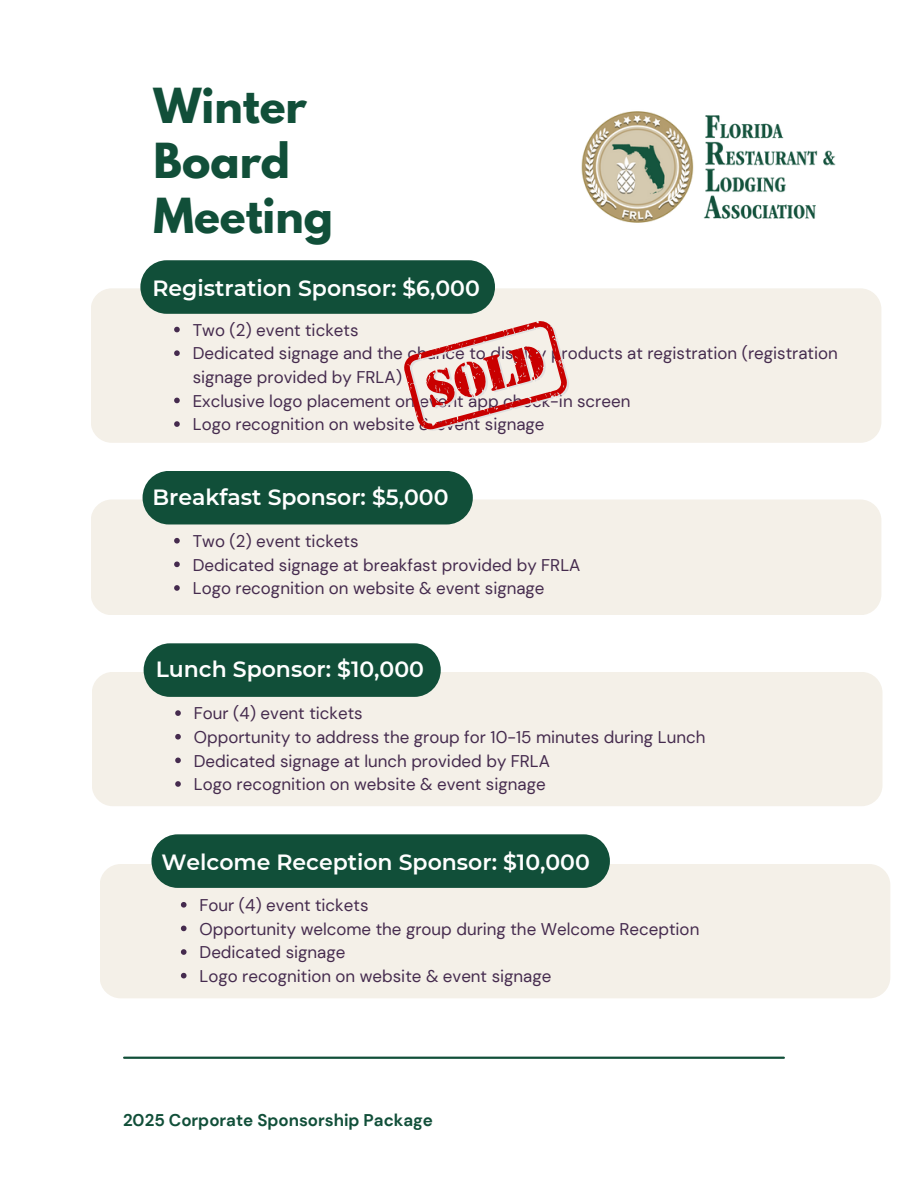
<style>
.page{position:relative;width:918px;height:1188px;background:#fff}
.page>*{position:absolute;margin:0;border:0;box-sizing:border-box;transform-origin:0 0}
.t1{font:700 42.9px/55.2px "League Spartan";color:#114f39}
.t2{font:600 22.05px "Montserrat";color:#fff}
.t3{font:16.95px/23.7px "DM Sans";color:#452b4e}
.t4{font:700 16.95px "DM Sans";color:#114f39}
</style>
<div class="page">
<img style="left:581px;top:111px;width:255px;height:112px">
<hr style="left:124px;top:1057px;width:660px;height:2px;background:#114f39">
<div style="left:91px;top:288px;width:790px;height:155px;background:#f4f0e8;border-radius:21px"></div>
<div style="left:140px;top:260px;width:355px;height:54px;background:#114f39;border-radius:27px"></div>
<div style="left:91px;top:500px;width:790px;height:115px;background:#f4f0e8;border-radius:21px"></div>
<div style="left:143px;top:471px;width:330px;height:53px;background:#114f39;border-radius:27px"></div>
<svg style="left:174px;top:538px;width:6px;height:6px"></svg>
<svg style="left:174px;top:562px;width:6px;height:5px"></svg>
<svg style="left:174px;top:585px;width:6px;height:6px"></svg>
<div style="left:92px;top:672px;width:791px;height:134px;background:#f4f0e8;border-radius:21px"></div>
<div style="left:144px;top:643px;width:297px;height:54px;background:#114f39;border-radius:27px"></div>
<div style="left:100px;top:864px;width:790px;height:134px;background:#f4f0e8;border-radius:21px"></div>
<div style="left:151px;top:834px;width:459px;height:54px;background:#114f39;border-radius:27px"></div>
<svg style="left:181px;top:902px;width:6px;height:6px"></svg>
<svg style="left:181px;top:926px;width:6px;height:5px"></svg>
<svg style="left:181px;top:949px;width:6px;height:6px"></svg>
<svg style="left:181px;top:973px;width:6px;height:5px"></svg>
<svg style="left:174px;top:327px;width:6px;height:5px"></svg>
<svg style="left:174px;top:350px;width:6px;height:6px"></svg>
<svg style="left:174px;top:398px;width:6px;height:5px"></svg>
<svg style="left:174px;top:421px;width:6px;height:6px"></svg>
<svg style="left:404px;top:321px;width:165px;height:110px"></svg>
<svg style="left:175px;top:710px;width:6px;height:6px"></svg>
<svg style="left:175px;top:734px;width:6px;height:6px"></svg>
<svg style="left:175px;top:758px;width:6px;height:5px"></svg>
<svg style="left:175px;top:781px;width:6px;height:6px"></svg>
<p class="t1" style="left:154px;top:83px;width:181px">Winter<br>Board<br>Meeting</p>
<p class="t2" style="left:153px;top:274px;width:329px">Registration Sponsor: $6,000</p>
<p class="t3" style="left:193px;top:318px;width:167px">Two (2) event tickets</p>
<p class="t3" style="left:193px;top:342px;width:647px">Dedicated signage and the chance to display products at registration (registration signage provided by FRLA)</p>
<p class="t3" style="left:193px;top:389px;width:439px">Exclusive logo placement on event app check-in screen</p>
<h2 class="t3" style="left:193px;top:413px;width:353px">Logo recognition on website &amp; event signage</h2>
<h1 class="t2" style="left:153px;top:483px;width:297px">Breakfast Sponsor: $5,000</h1>
<p class="t3" style="left:193px;top:529px;width:167px">Two (2) event tickets</p>
<h2 class="t3" style="left:193px;top:553px;width:389px">Dedicated signage at breakfast provided by FRLA</h2>
<p class="t3" style="left:193px;top:577px;width:353px">Logo recognition on website &amp; event signage</p>
<p class="t2" style="left:156px;top:656px;width:270px">Lunch Sponsor: $10,000</p>
<h2 class="t3" style="left:194px;top:702px;width:170px">Four (4) event tickets</h2>
<p class="t3" style="left:194px;top:725px;width:513px">Opportunity to address the group for 10-15 minutes during Lunch</p>
<p class="t3" style="left:194px;top:749px;width:358px">Dedicated signage at lunch provided by FRLA</p>
<p class="t3" style="left:194px;top:773px;width:353px">Logo recognition on website &amp; event signage</p>
<p class="t2" style="left:161px;top:848px;width:430px">Welcome Reception Sponsor: $10,000</p>
<p class="t3" style="left:200px;top:893px;width:170px">Four (4) event tickets</p>
<p class="t3" style="left:200px;top:917px;width:501px">Opportunity welcome the group during the Welcome Reception</p>
<p class="t3" style="left:200px;top:941px;width:147px">Dedicated signage</p>
<h2 class="t3" style="left:200px;top:964px;width:353px">Logo recognition on website &amp; event signage</h2>
<p class="t4" style="left:123px;top:1109px;width:311px">2025 Corporate Sponsorship Package</p>
</div>
